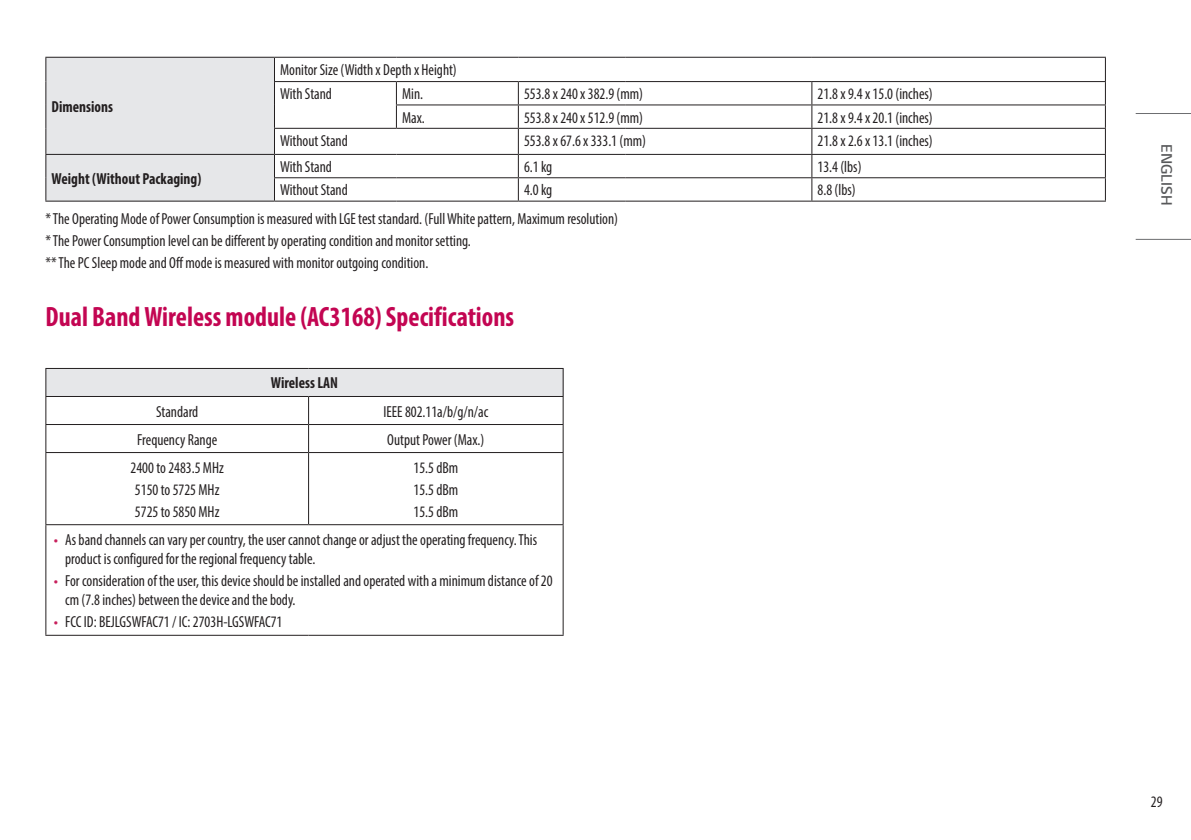
<style>
.page{position:relative;width:1191px;height:840px;background:#fff}
.page>*{position:absolute;margin:0;border:0;box-sizing:border-box;transform-origin:0 0}
.Title2{font:700 condensed 28px "Myriad Pro";color:#c30552;scale:.95 1}
.Body{font:condensed 16px/19.2px "Myriad Pro";color:#231f20;scale:.95 1}
.Body_Center{font:condensed 16px "Myriad Pro";color:#231f20;scale:.95 1}
.Body_Bold{font:700 condensed 16px "Myriad Pro";color:#231f20;scale:.95 1}
.Body_Bold_Center{font:700 condensed 16px "Myriad Pro";color:#231f20;scale:.95 1}
.t1{font:300 16px "LG Smart";color:#57585a}
.s1{font-family:"LG Smart";font-stretch:normal;color:#c8205d}
</style>
<div class="page">
<hr style="left:1135px;top:113px;width:56px;height:1px;background:#6c6d70">
<hr style="left:1135px;top:239px;width:56px;height:1px;background:#6c6d70">
<svg style="left:811px;top:82px;width:1px;height:118px"></svg>
<svg style="left:1105px;top:58px;width:1px;height:142px"></svg>
<hr style="left:274px;top:57px;width:122px;height:1px;background:#231f20">
<hr style="left:396px;top:57px;width:122px;height:1px;background:#231f20">
<hr style="left:518px;top:57px;width:108px;height:1px;background:#231f20">
<hr style="left:626px;top:57px;width:186px;height:1px;background:#231f20">
<hr style="left:812px;top:57px;width:294px;height:1px;background:#231f20">
<hr style="left:274px;top:81px;width:122px;height:1px;background:#231f20">
<hr style="left:396px;top:81px;width:122px;height:1px;background:#231f20">
<hr style="left:518px;top:81px;width:108px;height:1px;background:#231f20">
<hr style="left:626px;top:81px;width:186px;height:1px;background:#231f20">
<hr style="left:812px;top:81px;width:294px;height:1px;background:#231f20">
<hr style="left:396px;top:104px;width:122px;height:1px;background:#231f20">
<svg style="left:396px;top:82px;width:1px;height:46px"></svg>
<hr style="left:518px;top:104px;width:108px;height:1px;background:#231f20">
<hr style="left:626px;top:104px;width:186px;height:1px;background:#231f20">
<hr style="left:812px;top:104px;width:294px;height:1px;background:#231f20">
<hr style="left:274px;top:128px;width:122px;height:1px;background:#231f20">
<hr style="left:396px;top:128px;width:122px;height:1px;background:#231f20">
<hr style="left:518px;top:128px;width:108px;height:1px;background:#231f20">
<hr style="left:626px;top:128px;width:186px;height:1px;background:#231f20">
<hr style="left:812px;top:128px;width:294px;height:1px;background:#231f20">
<hr style="left:274px;top:154px;width:122px;height:1px;background:#231f20">
<hr style="left:396px;top:154px;width:122px;height:1px;background:#231f20">
<hr style="left:518px;top:154px;width:108px;height:1px;background:#231f20">
<hr style="left:626px;top:154px;width:186px;height:1px;background:#231f20">
<hr style="left:812px;top:154px;width:294px;height:1px;background:#231f20">
<hr style="left:274px;top:177px;width:122px;height:1px;background:#231f20">
<div style="left:45px;top:57px;width:230px;height:144px;background:#e6e7e9"></div>
<hr style="left:396px;top:177px;width:122px;height:1px;background:#231f20">
<hr style="left:518px;top:177px;width:108px;height:1px;background:#231f20">
<svg style="left:518px;top:82px;width:1px;height:118px"></svg>
<hr style="left:626px;top:177px;width:186px;height:1px;background:#231f20">
<hr style="left:812px;top:177px;width:294px;height:1px;background:#231f20">
<hr style="left:274px;top:200px;width:122px;height:1px;background:#231f20">
<hr style="left:396px;top:200px;width:122px;height:1px;background:#231f20">
<hr style="left:518px;top:200px;width:108px;height:1px;background:#231f20">
<hr style="left:626px;top:200px;width:186px;height:1px;background:#231f20">
<hr style="left:812px;top:200px;width:294px;height:1px;background:#231f20">
<div style="left:46px;top:368px;width:517px;height:28px;background:#e6e7e9"></div>
<hr style="left:45px;top:368px;width:263px;height:1px;background:#231f20">
<hr style="left:308px;top:368px;width:255px;height:1px;background:#231f20">
<hr style="left:45px;top:396px;width:263px;height:1px;background:#231f20">
<hr style="left:308px;top:396px;width:255px;height:1px;background:#231f20">
<hr style="left:45px;top:424px;width:263px;height:1px;background:#231f20">
<svg style="left:45px;top:369px;width:1px;height:83px"></svg>
<hr style="left:308px;top:424px;width:255px;height:1px;background:#231f20">
<svg style="left:308px;top:397px;width:1px;height:55px"></svg>
<svg style="left:562px;top:369px;width:1px;height:83px"></svg>
<hr style="left:45px;top:452px;width:263px;height:1px;background:#231f20">
<hr style="left:45px;top:453px;width:1px;height:71px;background:#231f20">
<hr style="left:308px;top:452px;width:255px;height:1px;background:#231f20">
<hr style="left:308px;top:453px;width:1px;height:71px;background:#231f20">
<hr style="left:562px;top:453px;width:1px;height:71px;background:#231f20">
<hr style="left:45px;top:524px;width:263px;height:1px;background:#231f20">
<hr style="left:45px;top:525px;width:1px;height:109px;background:#231f20">
<hr style="left:308px;top:524px;width:255px;height:1px;background:#231f20">
<hr style="left:562px;top:525px;width:1px;height:109px;background:#231f20">
<hr style="left:45px;top:634px;width:263px;height:1px;background:#231f20">
<hr style="left:308px;top:634px;width:255px;height:1px;background:#231f20">
<p class="Body_Bold" style="left:52px;top:96px;width:66px">Dimensions</p>
<p class="Body" style="left:280px;top:60px;width:187px">Monitor Size (Width x Depth x Height)</p>
<p class="Body" style="left:280px;top:84px;width:56px">With Stand</p>
<p class="Body" style="left:402px;top:84px;width:24px">Min.</p>
<p class="Body" style="left:524px;top:84px;width:127px">553.8 x 240 x 382.9 (mm)</p>
<p class="Body" style="left:817px;top:84px;width:123px">21.8 x 9.4 x 15.0 (inches)</p>
<p class="Body" style="left:402px;top:107px;width:25px">Max.</p>
<p class="Body" style="left:524px;top:107px;width:127px">553.8 x 240 x 512.9 (mm)</p>
<p class="Body" style="left:817px;top:107px;width:123px">21.8 x 9.4 x 20.1 (inches)</p>
<p class="Body" style="left:280px;top:131px;width:73px">Without Stand</p>
<p class="Body" style="left:524px;top:131px;width:130px">553.8 x 67.6 x 333.1 (mm)</p>
<p class="Body" style="left:817px;top:131px;width:123px">21.8 x 2.6 x 13.1 (inches)</p>
<p class="Body" style="left:280px;top:157px;width:56px">With Stand</p>
<p class="Body" style="left:524px;top:157px;width:31px">6.1 kg</p>
<p class="Body" style="left:817px;top:157px;width:48px">13.4 (lbs)</p>
<p class="Body" style="left:280px;top:180px;width:73px">Without Stand</p>
<p class="Body" style="left:524px;top:180px;width:31px">4.0 kg</p>
<p class="Body" style="left:817px;top:180px;width:42px">8.8 (lbs)</p>
<p class="Body" style="left:45px;top:209px;width:604px">* The Operating Mode of Power Consumption is measured with LGE test standard. (Full White pattern, Maximum resolution)</p>
<p class="Body" style="left:45px;top:231px;width:449px">* The Power Consumption level can be different by operating condition and monitor setting.</p>
<p class="Body" style="left:45px;top:253px;width:405px">** The PC Sleep mode and Off mode is measured with monitor outgoing condition.</p>
<p class="Title2" style="left:45px;top:299px;width:495px">Dual Band Wireless module (AC3168) Specifications</p>
<p class="Body_Bold" style="left:52px;top:168px;width:159px">Weight (Without Packaging)</p>
<p class="Body_Bold_Center" style="left:271px;top:373px;width:72px">Wireless LAN</p>
<p class="Body_Center" style="left:156px;top:401px;width:46px">Standard</p>
<p class="Body_Center" style="left:383px;top:401px;width:112px">IEEE 802.11a/b/g/n/ac</p>
<p class="Body_Center" style="left:137px;top:429px;width:86px">Frequency Range</p>
<p class="Body_Center" style="left:387px;top:429px;width:104px">Output Power (Max.)</p>
<p class="Body_Center" style="left:131px;top:457px;width:100px">2400 to 2483.5 MHz</p>
<p class="Body_Center" style="left:135px;top:479px;width:90px">5150 to 5725 MHz</p>
<p class="Body_Center" style="left:135px;top:501px;width:90px">5725 to 5850 MHz</p>
<p class="Body_Center" style="left:413px;top:457px;width:49px">15.5 dBm</p>
<p class="Body_Center" style="left:413px;top:479px;width:49px">15.5 dBm</p>
<p class="Body_Center" style="left:413px;top:501px;width:49px">15.5 dBm</p>
<p class="Body" style="left:65px;top:529px;width:498px;text-indent:-11px"><span class="s1">•</span> As band channels can vary per country, the user cannot change or adjust the operating frequency. This product is configured for the regional frequency table.</p>
<p class="Body" style="left:65px;top:570px;width:514px;text-indent:-11px"><span class="s1">•</span> For consideration of the user, this device should be installed and operated with a minimum distance of 20 cm (7.8 inches) between the device and the body.</p>
<p class="Body" style="left:54px;top:612px;width:242px"><span class="s1">•</span> FCC ID: BEJLGSWFAC71 / IC: 2703H-LGSWFAC71</p>
<p class="t1" style="left:1177px;top:144px;width:62px;rotate:90deg">ENGLISH</p>
<p class="Body" style="left:1151px;top:791px;width:14px">29</p>
</div>
